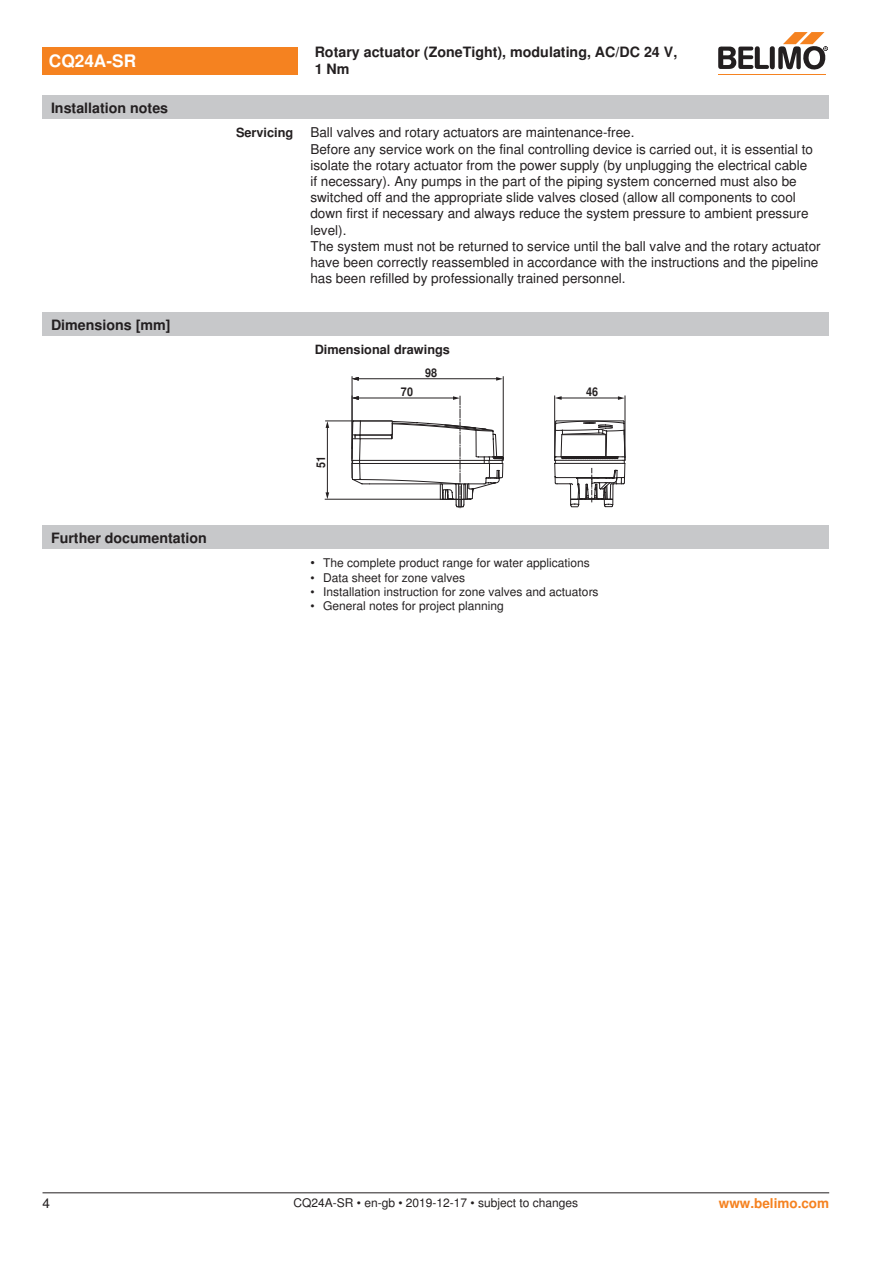
<style>
.page{position:relative;width:893px;height:1263px;background:#fff}
.page>*{position:absolute;margin:0;border:0;box-sizing:border-box;transform-origin:0 0}
.t1{font:700 17.25px "Nimbus Sans BEL";color:#fff}
.t2{font:700 14.25px/17.1px "Nimbus Sans BEL";color:#231f20}
.t3{font:13.5px/16.2px "Nimbus Sans BEL";color:#231f20}
.Rechtsbündig_Footer{font:700 13.5px "Nimbus Sans BEL";color:#f58220}
.Rechtsbündig{font:700 12.75px "Nimbus Sans BEL";color:#231f20}
.Bulletpoints{font:12px "Nimbus Sans BEL";color:#231f20}
.Footer_EU_center{font:12px "Nimbus Sans BEL";color:#231f20}
.t4{font:700 12px "Nimbus Sans BEL";color:#231f20;scale:.9 1}
.s1{font-size:12.75px}
</style>
<div class="page">
<div style="left:43px;top:313px;width:786px;height:23px;background:#c7c8ca"></div>
<hr style="left:625px;top:395px;width:1px;height:65px;background:#231f20">
<hr style="left:327px;top:424px;width:1px;height:70px;background:#231f20">
<svg style="left:326px;top:422px;width:3px;height:6px"></svg>
<svg style="left:326px;top:492px;width:3px;height:7px"></svg>
<hr style="left:325px;top:421px;width:67px;height:1px;background:#231f20">
<hr style="left:325px;top:499px;width:117px;height:1px;background:#231f20">
<hr style="left:503px;top:376px;width:1px;height:84px;background:#231f20">
<svg style="left:496px;top:377px;width:7px;height:4px"></svg>
<hr style="left:352px;top:376px;width:1px;height:83px;background:#231f20">
<svg style="left:351px;top:396px;width:153px;height:112px"></svg>
<hr style="left:357px;top:398px;width:98px;height:1px;background:#231f20">
<svg style="left:352px;top:377px;width:7px;height:4px"></svg>
<hr style="left:358px;top:378px;width:141px;height:1px;background:#231f20">
<svg style="left:554px;top:395px;width:71px;height:113px"></svg>
<div style="left:43px;top:526px;width:786px;height:23px;background:#c7c8ca"></div>
<div style="left:43px;top:47px;width:255px;height:27px;background:#f58220"></div>
<hr style="left:718px;top:74px;width:107px;height:1px;background:#f58220">
<svg style="left:718px;top:32px;width:110px;height:38px"></svg>
<div style="left:43px;top:96px;width:786px;height:23px;background:#c7c8ca"></div>
<hr style="left:43px;top:1192px;width:786px;height:1px;background:#231f20">
<p class="t1" style="left:49px;top:51px;width:89px">CQ24A-SR</p>
<p class="t2" style="left:315px;top:44px;width:364px">Rotary actuator (ZoneTight), modulating, AC/DC 24 V,<br>1 Nm</p>
<p class="t2" style="left:51px;top:100px;width:119px">Installation notes</p>
<p class="t2" style="left:51px;top:317px;width:121px">Dimensions [mm]</p>
<p class="t2" style="left:51px;top:529px;width:157px">Further documentation</p>
<p class="Rechtsbündig" style="left:236px;top:125px;width:59px">Servicing</p>
<p class="t3" style="left:310px;top:125px;width:326px">Ball valves and rotary actuators are maintenance-free.</p>
<p class="t3" style="left:310px;top:141px;width:504px">Before any service work on the final controlling device is carried out, it is essential to isolate the rotary actuator from the power supply (by unplugging the electrical cable if necessary). Any pumps in the part of the piping system concerned must also be switched off and the appropriate slide valves closed (allow all components to cool down first if necessary and always reduce the system pressure to ambient pressure level).</p>
<p class="t3" style="left:310px;top:238px;width:512px">The system must not be returned to service until the ball valve and the rotary actuator have been correctly reassembled in accordance with the instructions and the pipeline has been refilled by professionally trained personnel.</p>
<p class="Rechtsbündig" style="left:315px;top:342px;width:137px">Dimensional drawings</p>
<p class="t4" style="left:425px;top:365px;width:15px">98</p>
<p class="t4" style="left:313px;top:468px;width:15px;rotate:-90deg">51</p>
<p class="t4" style="left:401px;top:384px;width:15px">70</p>
<p class="t4" style="left:586px;top:384px;width:15px">46</p>
<p class="Bulletpoints" style="left:310px;top:556px;width:281px"><span class="s1">•</span> The complete product range for water applications</p>
<p class="Bulletpoints" style="left:310px;top:570px;width:156px">• Data sheet for zone valves</p>
<p class="Bulletpoints" style="left:310px;top:584px;width:290px">• Installation instruction for zone valves and actuators</p>
<p class="Bulletpoints" style="left:310px;top:599px;width:195px">• General notes for project planning</p>
<p class="t3" style="left:43px;top:1196px;width:9px">4</p>
<p class="Footer_EU_center" style="left:293px;top:1196px;width:286px">CQ24A-SR • en-gb • 2019-12-17 • subject to changes</p>
<p class="Rechtsbündig_Footer" style="left:719px;top:1195px;width:112px">www.belimo.com</p>
</div>
